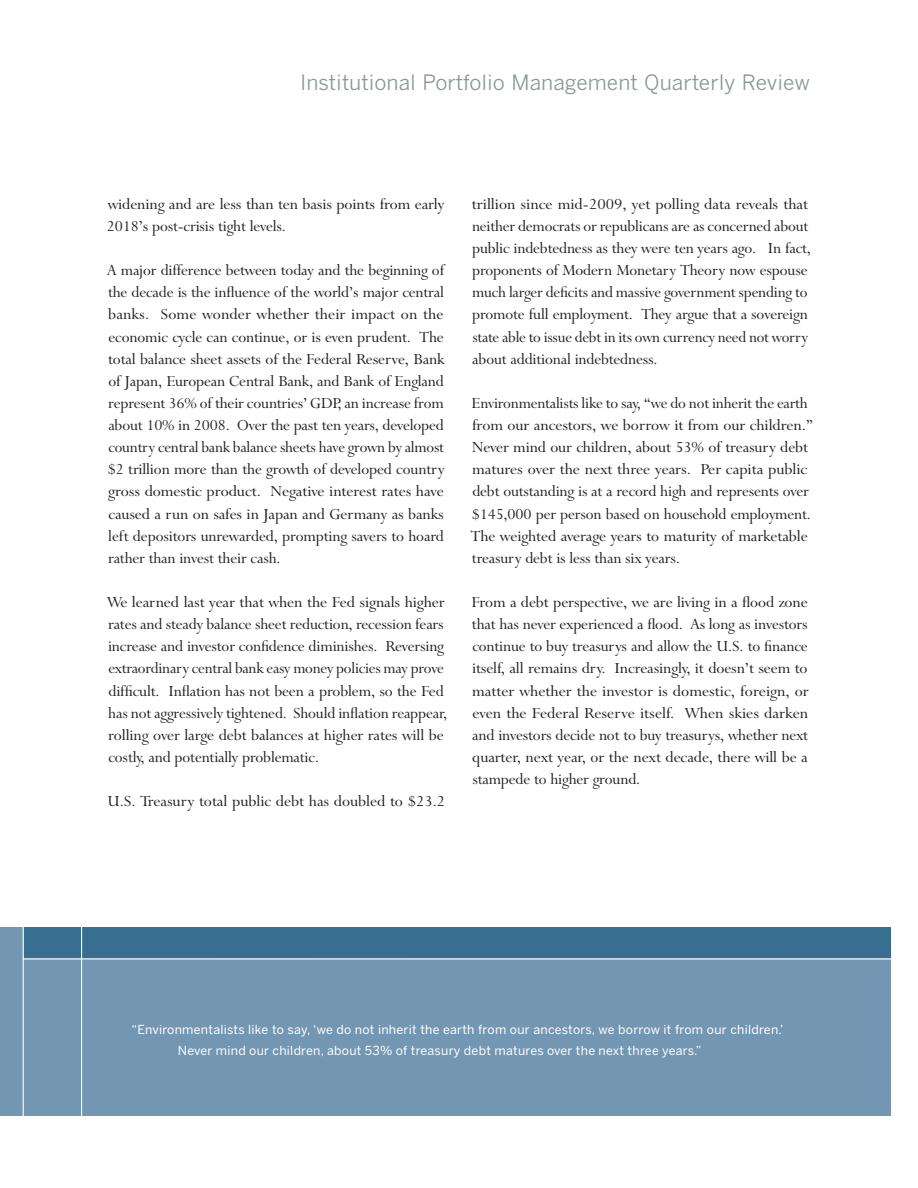
<style>
.page{position:relative;width:918px;height:1188px;background:#fff}
.page>*{position:absolute;margin:0;border:0;box-sizing:border-box;transform-origin:0 0}
.Page_Heads{font:21px "Benton Gothic";color:#8d9891}
.Body_Copy{font:17.25px/22.2px "Lapidary 333 BT";letter-spacing:-.005em;color:#231f20}
.PullQuote{font:12.3px/21px "Benton Sans";letter-spacing:.02em;color:#fff}
</style>
<div class="page">
<div style="left:1px;top:928px;width:890px;height:124px;background:#386e8f"></div>
<div style="left:2px;top:958px;width:889px;height:158px;background:#7396b2"></div>
<div style="left:0;top:928px;width:24px;height:188px;background:#7396b2"></div>
<hr style="left:81px;top:907px;width:1px;height:281px;background:#fff">
<hr style="left:23px;top:878px;width:1px;height:300px;background:#fff">
<hr style="left:23px;top:958px;width:868px;height:2px;background:#fff">
<p class="Page_Heads" style="left:300px;top:69px;width:511px">Institutional Portfolio Management Quarterly Review</p>
<p class="Body_Copy" style="left:107px;top:193px;width:339px">widening and are less than ten basis points from early<br>2018’s post-crisis tight levels.</p>
<p class="Body_Copy" style="left:107px;top:259px;width:339px;text-align:justify">A major difference between today and the beginning of the decade is the influence of the world’s major central banks. Some wonder whether their impact on the economic cycle can continue, or is even prudent. The total balance sheet assets of the Federal Reserve, Bank of Japan, European Central Bank, and Bank of England represent 36% of their countries’ GDP, an increase from about 10% in 2008. Over the past ten years, developed country central bank balance sheets have grown by almost $2 trillion more than the growth of developed country gross domestic product. Negative interest rates have caused a run on safes in Japan and Germany as banks left depositors unrewarded, prompting savers to hoard rather than invest their cash.</p>
<p class="Body_Copy" style="left:107px;top:591px;width:342px">We learned last year that when the Fed signals higher rates and steady balance sheet reduction, recession fears increase and investor confidence diminishes. Reversing extraordinary central bank easy money policies may prove difficult. Inflation has not been a problem, so the Fed has not aggressively tightened. Should inflation reappear, rolling over large debt balances at higher rates will be costly, and potentially problematic.</p>
<p class="Body_Copy" style="left:107px;top:790px;width:339px">U.S. Treasury total public debt has doubled to $23.2</p>
<p class="Body_Copy" style="left:472px;top:193px;width:340px">trillion since mid-2009, yet polling data reveals that neither democrats or republicans are as concerned about public indebtedness as they were ten years ago. In fact, proponents of Modern Monetary Theory now espouse much larger deficits and massive government spending to promote full employment. They argue that a sovereign state able to issue debt in its own currency need not worry about additional indebtedness.</p>
<p class="Body_Copy" style="left:471px;top:392px;width:344px">Environmentalists like to say, “we do not inherit the earth from our ancestors, we borrow it from our children.” Never mind our children, about 53% of treasury debt matures over the next three years. Per capita public debt outstanding is at a record high and represents over $145,000 per person based on household employment.<br>The weighted average years to maturity of marketable treasury debt is less than six years.</p>
<p class="Body_Copy" style="left:472px;top:591px;width:339px;text-align:justify">From a debt perspective, we are living in a flood zone that has never experienced a flood. As long as investors continue to buy treasurys and allow the U.S. to finance itself, all remains dry. Increasingly, it doesn’t seem to matter whether the investor is domestic, foreign, or even the Federal Reserve itself. When skies darken and investors decide not to buy treasurys, whether next quarter, next year, or the next decade, there will be a stampede to higher ground.</p>
<p class="PullQuote" style="left:178px;top:1019px;width:607px;text-indent:-46px">“Environmentalists like to say, ‘we do not inherit the earth from our ancestors, we borrow it from our children.’<br>Never mind our children, about 53% of treasury debt matures over the next three years.”</p>
</div>
